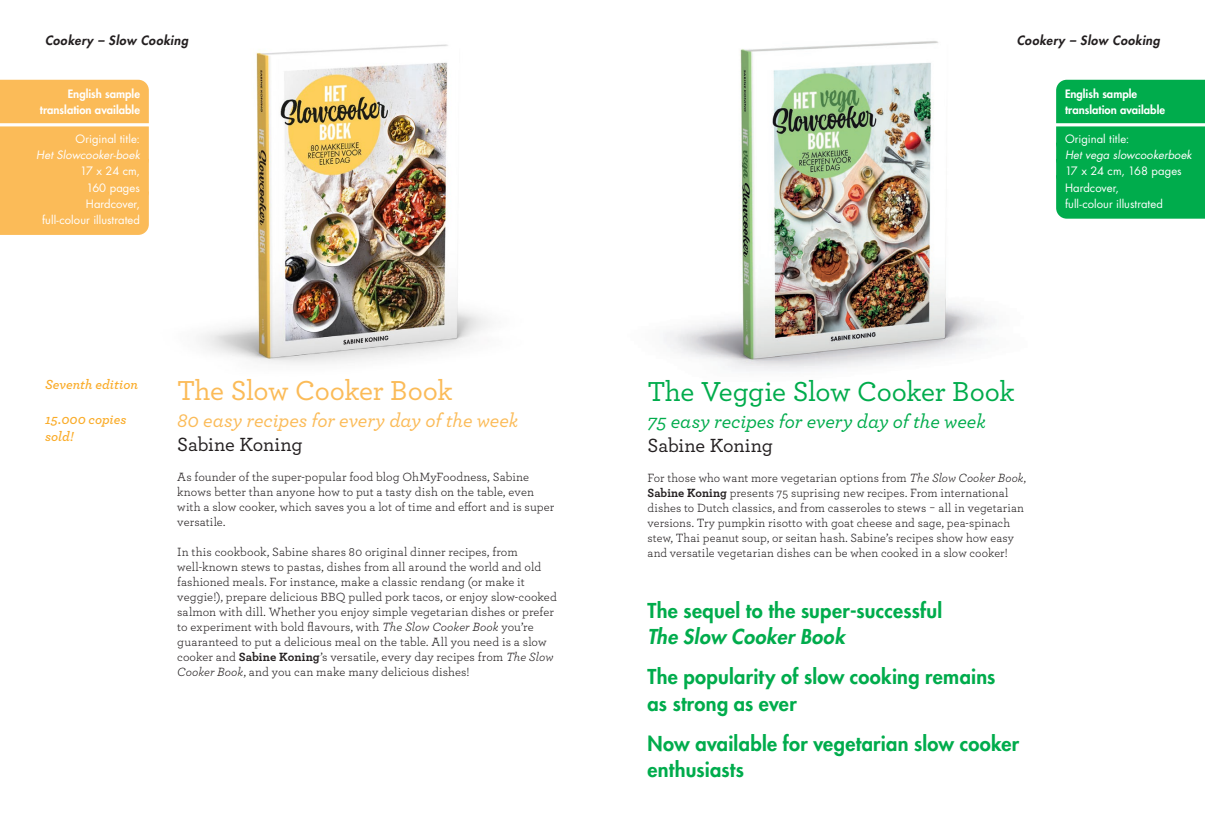
<style>
.page{position:relative;width:1205px;height:833px;background:#fff}
.page>*{position:absolute;margin:0;border:0;box-sizing:border-box;transform-origin:0 0}
.titel{font:500 28.75px "Archer";letter-spacing:-.015em;color:#00ac4c}
.titel-2{font:500 28.75px "Archer";letter-spacing:-.015em;color:#fbbb58}
.teasers{font:800 20px/26.2px "Futura Std";letter-spacing:.015em;color:#00ac4c}
.subtitel{font:italic 500 20px "Archer";letter-spacing:-.005em;color:#fbbb58}
.subtitel-2{font:italic 500 20px "Archer";letter-spacing:-.005em;color:#00ac4c}
.auteur{font:500 20px "Archer";letter-spacing:-.005em;color:#231f20}
.zijtekst{font:italic 600 13.75px/17.5px "Archer";color:#faab27}
.Plat{font:12.5px/15px "Archer";letter-spacing:.005em;color:#231f20}
.omschr{font:italic 800 12.5px "Futura Std";letter-spacing:.04em;color:#231f20}
.blokje_info{font:11.25px/16.2px "Futura Std";letter-spacing:.005em;color:#fff;text-align:center}
.blokje_info_kop{font:800 11.25px/16.2px "Futura Std";color:#fff;text-align:right}
.blokje_info-2{font:italic 11.25px/16.2px "Futura Std";letter-spacing:.01em;color:#fff;text-align:right}
.s1{font-style:normal}
.s2{font-style:italic}
.s3{font-weight:700}
</style>
<div class="page">
<img style="left:664px;top:41px;width:413px;height:330px">
<img style="left:106px;top:44px;width:383px;height:320px">
<div style="left:0;top:80px;width:149px;height:155px;background:#fbbb58"></div>
<div style="left:1056px;top:80px;width:149px;height:139px;background:#00ac4c"></div>
<p class="omschr" style="left:45px;top:32px;width:145px">Cookery – Slow Cooking</p>
<p class="omschr" style="left:1016px;top:32px;width:145px">Cookery – Slow Cooking</p>
<p class="blokje_info_kop" style="left:40px;top:86px;width:102px">English sample translation available</p>
<p class="blokje_info-2" style="left:36px;top:131px;width:105px"><span class="s1">Original title:<br></span>Het Slowcooker-boek</p>
<p class="blokje_info" style="left:80px;top:163px;width:61px">17 x 24 cm,<br>160 pages</p>
<p class="blokje_info" style="left:42px;top:196px;width:99px;text-align:right">Hardcover, full-colour illustrated</p>
<p class="zijtekst" style="left:45px;top:374px;width:94px">Seventh edition</p>
<p class="zijtekst" style="left:45px;top:409px;width:83px">15.000 copies sold!</p>
<p class="titel-2" style="left:177px;top:370px;width:277px">The Slow Cooker Book</p>
<p class="subtitel" style="left:177px;top:406px;width:342px">80 easy recipes for every day of the week</p>
<p class="auteur" style="left:177px;top:430px;width:127px">Sabine Koning</p>
<p class="Plat" style="left:177px;top:469px;width:378px">As founder of the super-popular food blog OhMyFoodness, Sabine knows better than anyone how to put a tasty dish on the table, even with a slow cooker, which saves you a lot of time and effort and is super versatile.</p>
<p class="Plat" style="left:177px;top:544px;width:381px">In this cookbook, Sabine shares 80 original dinner recipes, from well-known stews to pastas, dishes from all around the world and old fashioned meals. For instance, make a classic rendang (or make it veggie!), prepare delicious BBQ pulled pork tacos, or enjoy slow-cooked salmon with dill. Whether you enjoy simple vegetarian dishes or prefer to experiment with bold flavours, with <span class="s2">The Slow Cooker Book</span> you’re guaranteed to put a delicious meal on the table. All you need is a slow cooker and <span class="s3">Sabine Koning</span>’s versatile, every day recipes from <span class="s2">The Slow Cooker Book</span>, and you can make many delicious dishes!</p>
<p class="blokje_info_kop" style="left:1065px;top:86px;width:102px;text-align:left">English sample translation available</p>
<p class="blokje_info" style="left:1065px;top:131px;width:66px">Original title:</p>
<p class="blokje_info-2" style="left:1065px;top:147px;width:128px">Het vega slowcookerboek</p>
<p class="blokje_info" style="left:1065px;top:163px;width:118px">17 x 24 cm, 168 pages</p>
<p class="blokje_info" style="left:1065px;top:179px;width:99px;text-align:left">Hardcover, full-colour illustrated</p>
<p class="titel" style="left:647px;top:370px;width:368px">The Veggie Slow Cooker Book</p>
<p class="subtitel-2" style="left:647px;top:406px;width:340px">75 easy recipes for every day of the week</p>
<p class="auteur" style="left:647px;top:430px;width:127px">Sabine Koning</p>
<p class="Plat" style="left:647px;top:469px;width:380px">For those who want more vegetarian options from <span class="s2">The Slow Cooker Book</span>, <span class="s3">Sabine Koning</span> presents 75 suprising new recipes. From international dishes to Dutch classics, and from casseroles to stews - all in vegetarian versions. Try pumpkin risotto with goat cheese and sage, pea-spinach stew, Thai peanut soup, or seitan hash. Sabine’s recipes show how easy and versatile vegetarian dishes can be when cooked in a slow cooker!</p>
<p class="teasers" style="left:647px;top:597px;width:296px">The sequel to the super-successful<br><span class="s2">The Slow Cooker Book</span></p>
<p class="teasers" style="left:647px;top:664px;width:349px">The popularity of slow cooking remains as strong as ever</p>
<p class="teasers" style="left:647px;top:730px;width:373px">Now available for vegetarian slow cooker enthusiasts</p>
</div>
